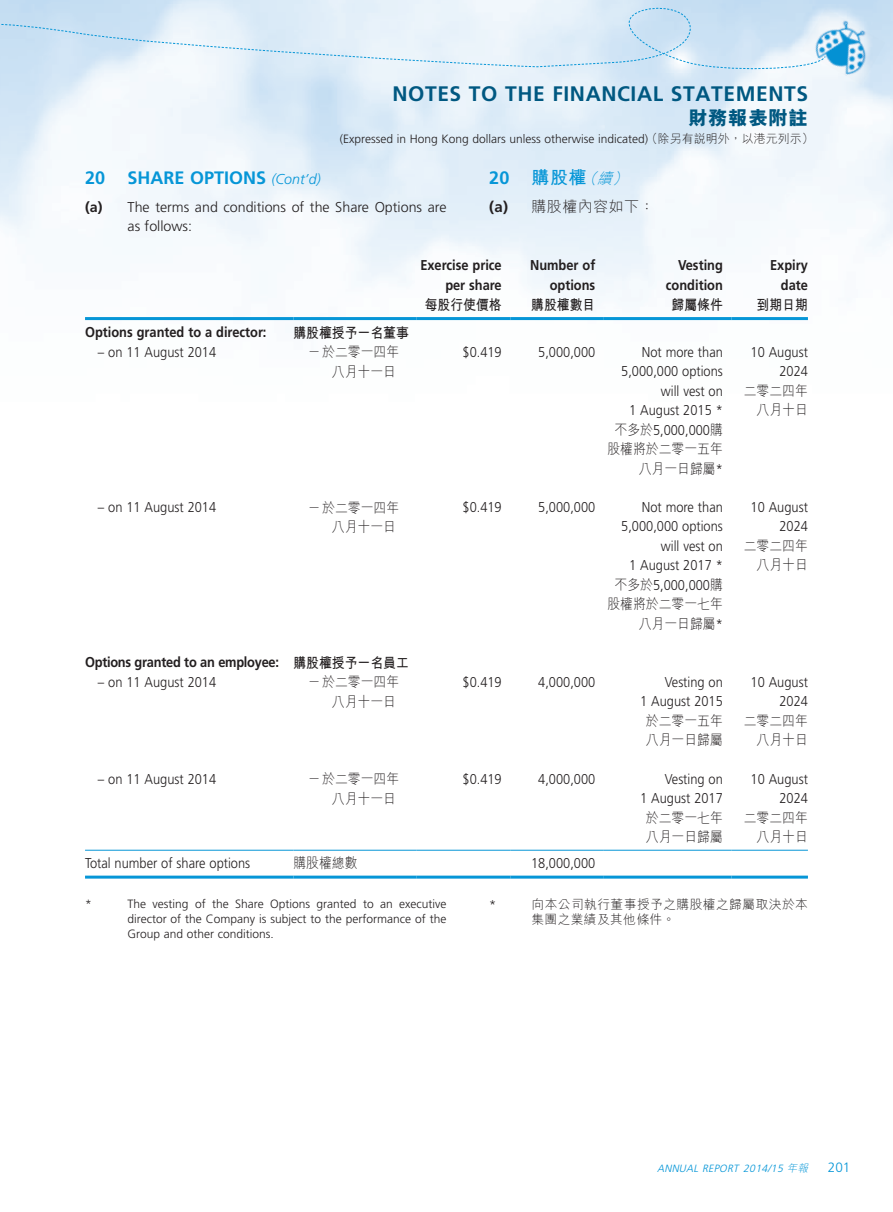
<style>
.page{position:relative;width:893px;height:1212px;background:#fff}
.page>*{position:absolute;margin:0;border:0;box-sizing:border-box;transform-origin:0 0}
.t1{font:700 21px "Frutiger LT Std";letter-spacing:.03em;color:#005881}
.t2{font:800 19.5px "M Hei HK";letter-spacing:.03em;color:#005881}
.t3{font:700 18px "Frutiger LT Std";color:#0696d7}
.t4{font:700 18px "M Hei HK";color:#0696d7}
.t5{font:300 15px "M Hei HK";letter-spacing:.03em;color:#231f20}
.t6{font:300 14.25px/19.5px "Frutiger LT Std";color:#231f20;text-align:right;scale:.9 1}
.t7{font:300 14.25px/19.5px "M Hei HK";color:#231f20;text-align:right;scale:.9 1}
.t8{font:700 14.25px/19.5px "Frutiger LT Std";color:#231f20;text-align:right;scale:.9 1}
.t9{font:300 14.25px/19.5px "Frutiger LT Std";color:#231f20}
.t10{font:700 14.25px "Frutiger LT Std";letter-spacing:-.02em;color:#231f20;scale:.9 1}
.t11{font:700 14.25px "M Hei HK";color:#231f20;scale:.9 1}
.t12{font:300 13.5px "Frutiger LT Std";color:#0696d7}
.t13{font:300 12.75px/15px "M Hei HK";letter-spacing:.035em;color:#231f20}
.t14{font:300 12.75px "Frutiger LT Std";color:#231f20}
.t15{font:300 12px/15px "Frutiger LT Std";color:#231f20;text-align:justify}
.t16{font:italic 300 10.5px "Frutiger LT Std";color:#0696d7}
.s1{font-family:"M Hei HK"}
.s2{font-family:"Frutiger LT Std"}
.s3{font-weight:300;font-style:italic;font-size:15px}
.s4{font-family:"Frutiger LT Std";font-weight:700}
.s5{font-weight:300;font-style:italic;font-size:14.25px}
.s6{font-weight:700}
</style>
<div class="page">
<img style="left:0;top:0;width:893px;height:879px">
<svg style="left:0;top:4px;width:824px;height:11px;background:#d6e8f6"></svg>
<svg style="left:0;top:15px;width:801px;height:63px;background:#daeaf7"></svg>
<hr style="left:85px;top:317px;width:208px;height:3px;background:#0696d7">
<hr style="left:293px;top:317px;width:124px;height:3px;background:#0696d7">
<hr style="left:417px;top:317px;width:93px;height:3px;background:#0696d7">
<hr style="left:510px;top:317px;width:94px;height:3px;background:#0696d7">
<hr style="left:604px;top:317px;width:127px;height:3px;background:#0696d7">
<hr style="left:731px;top:317px;width:77px;height:3px;background:#0696d7">
<hr style="left:85px;top:850px;width:208px;height:1px;background:#0696d7">
<hr style="left:293px;top:850px;width:124px;height:1px;background:#0696d7">
<hr style="left:417px;top:850px;width:93px;height:1px;background:#0696d7">
<hr style="left:510px;top:850px;width:94px;height:1px;background:#0696d7">
<hr style="left:604px;top:850px;width:127px;height:1px;background:#0696d7">
<hr style="left:731px;top:850px;width:77px;height:1px;background:#0696d7">
<hr style="left:85px;top:875px;width:208px;height:3px;background:#0696d7">
<hr style="left:293px;top:875px;width:124px;height:3px;background:#0696d7">
<hr style="left:417px;top:875px;width:93px;height:3px;background:#0696d7">
<hr style="left:510px;top:875px;width:94px;height:3px;background:#0696d7">
<hr style="left:604px;top:875px;width:127px;height:3px;background:#0696d7">
<hr style="left:731px;top:875px;width:77px;height:3px;background:#0696d7">
<img style="left:801px;top:9px;width:84px;height:76px">
<h1 class="t1" style="left:392px;top:81px;width:417px">Notes to the financial statements</h1>
<h2 class="t2" style="left:688px;top:105px;width:121px">財務報表附註</h2>
<p class="t15" style="left:340px;top:131px;width:476px">(Expressed in Hong Kong dollars unless otherwise indicated)<span class="s1">（除另有說明外，以港元列示）</span></p>
<p class="t4" style="left:489px;top:164px;width:145px"><span class="s2">20</span> 購股權<span class="s3">（續）</span></p>
<p class="t5" style="left:489px;top:196px;width:167px"><span class="s4">(a)</span> 購股權內容如下：</p>
<p class="t3" style="left:85px;top:167px;width:22px">20</p>
<p class="t3" style="left:128px;top:167px;width:195px">Share options <span class="s5">(Cont’d)</span></p>
<p class="t9" style="left:128px;top:197px;width:320px;text-indent:-43px"><span class="s6">(a)</span> The terms and conditions of the Share Options are as follows:</p>
<p class="t8" style="left:420px;top:255px;width:92px">Exercise price per share</p>
<p class="t8" style="left:530px;top:255px;width:74px">Number of options</p>
<p class="t8" style="left:666px;top:255px;width:65px">Vesting condition</p>
<p class="t8" style="left:770px;top:255px;width:43px">Expiry date</p>
<p class="t11" style="left:425px;top:294px;width:87px">每股行使價格</p>
<p class="t11" style="left:531px;top:294px;width:73px">購股權數目</p>
<p class="t11" style="left:672px;top:294px;width:59px">歸屬條件</p>
<p class="t11" style="left:757px;top:294px;width:58px">到期日期</p>
<p class="t8" style="left:85px;top:322px;width:203px">Options granted to a director:</p>
<p class="t11" style="left:293px;top:322px;width:130px">購股權授予一名董事</p>
<p class="t6" style="left:98px;top:342px;width:133px">– on 11 August 2014</p>
<p class="t7" style="left:293px;top:342px;width:119px">　－於二零一四年八月十一日</p>
<p class="t6" style="left:463px;top:342px;width:45px">$0.419</p>
<p class="t6" style="left:538px;top:342px;width:65px">5,000,000</p>
<p class="t6" style="left:614px;top:342px;width:122px">Not more than<br>5,000,000 options will vest on<br>1 August 2015 *<span class="s1">不多於</span>5,000,000<span class="s1">購</span></p>
<p class="t7" style="left:607px;top:439px;width:130px">股權將於二零一五年八月一日歸屬<span class="s2">*</span></p>
<p class="t6" style="left:750px;top:342px;width:65px">10 August<br>2024</p>
<p class="t7" style="left:744px;top:380px;width:73px">二零二四年八月十日</p>
<p class="t6" style="left:98px;top:497px;width:133px">– on 11 August 2014</p>
<p class="t7" style="left:293px;top:497px;width:119px">　－於二零一四年八月十一日</p>
<p class="t6" style="left:463px;top:497px;width:45px">$0.419</p>
<p class="t6" style="left:538px;top:497px;width:65px">5,000,000</p>
<p class="t6" style="left:614px;top:497px;width:122px">Not more than<br>5,000,000 options will vest on<br>1 August 2017 *<span class="s1">不多於</span>5,000,000<span class="s1">購</span></p>
<p class="t7" style="left:607px;top:594px;width:130px">股權將於二零一七年八月一日歸屬<span class="s2">*</span></p>
<p class="t10" style="left:85px;top:654px;width:361px">Options granted to an employee: <span class="s1">購股權授予一名員工</span></p>
<p class="t6" style="left:98px;top:672px;width:133px">– on 11 August 2014</p>
<p class="t7" style="left:293px;top:672px;width:119px">　－於二零一四年八月十一日</p>
<p class="t6" style="left:463px;top:672px;width:45px">$0.419</p>
<p class="t6" style="left:538px;top:672px;width:65px">4,000,000</p>
<p class="t6" style="left:640px;top:672px;width:93px">Vesting on<br>1 August 2015</p>
<p class="t7" style="left:646px;top:710px;width:87px;text-align:left">於二零一五年八月一日歸屬</p>
<p class="t6" style="left:98px;top:769px;width:133px">– on 11 August 2014</p>
<p class="t7" style="left:293px;top:769px;width:119px">　－於二零一四年八月十一日</p>
<p class="t6" style="left:463px;top:769px;width:45px">$0.419</p>
<p class="t6" style="left:538px;top:769px;width:65px">4,000,000</p>
<p class="t6" style="left:640px;top:769px;width:93px">Vesting on<br>1 August 2017</p>
<p class="t7" style="left:646px;top:807px;width:87px;text-align:left">於二零一七年八月一日歸屬</p>
<p class="t6" style="left:750px;top:497px;width:65px">10 August<br>2024</p>
<p class="t7" style="left:744px;top:535px;width:73px">二零二四年八月十日</p>
<p class="t6" style="left:750px;top:672px;width:65px">10 August<br>2024</p>
<p class="t7" style="left:744px;top:710px;width:73px">二零二四年八月十日</p>
<p class="t6" style="left:750px;top:769px;width:65px">10 August<br>2024</p>
<p class="t7" style="left:744px;top:807px;width:73px">二零二四年八月十日</p>
<p class="t6" style="left:85px;top:853px;width:185px">Total number of share options</p>
<p class="t7" style="left:293px;top:853px;width:73px">購股權總數</p>
<p class="t6" style="left:531px;top:853px;width:73px">18,000,000</p>
<p class="t15" style="left:85px;top:897px;width:8px">*</p>
<p class="t15" style="left:128px;top:897px;width:320px">The vesting of the Share Options granted to an executive director of the Company is subject to the performance of the Group and other conditions.</p>
<p class="t14" style="left:489px;top:897px;width:9px">*</p>
<p class="t13" style="left:531px;top:896px;width:278px">向本公司執行董事授予之購股權之歸屬取決於本集團之業績及其他條件。</p>
<p class="t16" style="left:657px;top:1162px;width:155px">ANNUAL REPORT 2014/15 <span class="s1">年報</span></p>
<p class="t12" style="left:828px;top:1160px;width:24px">201</p>
</div>
